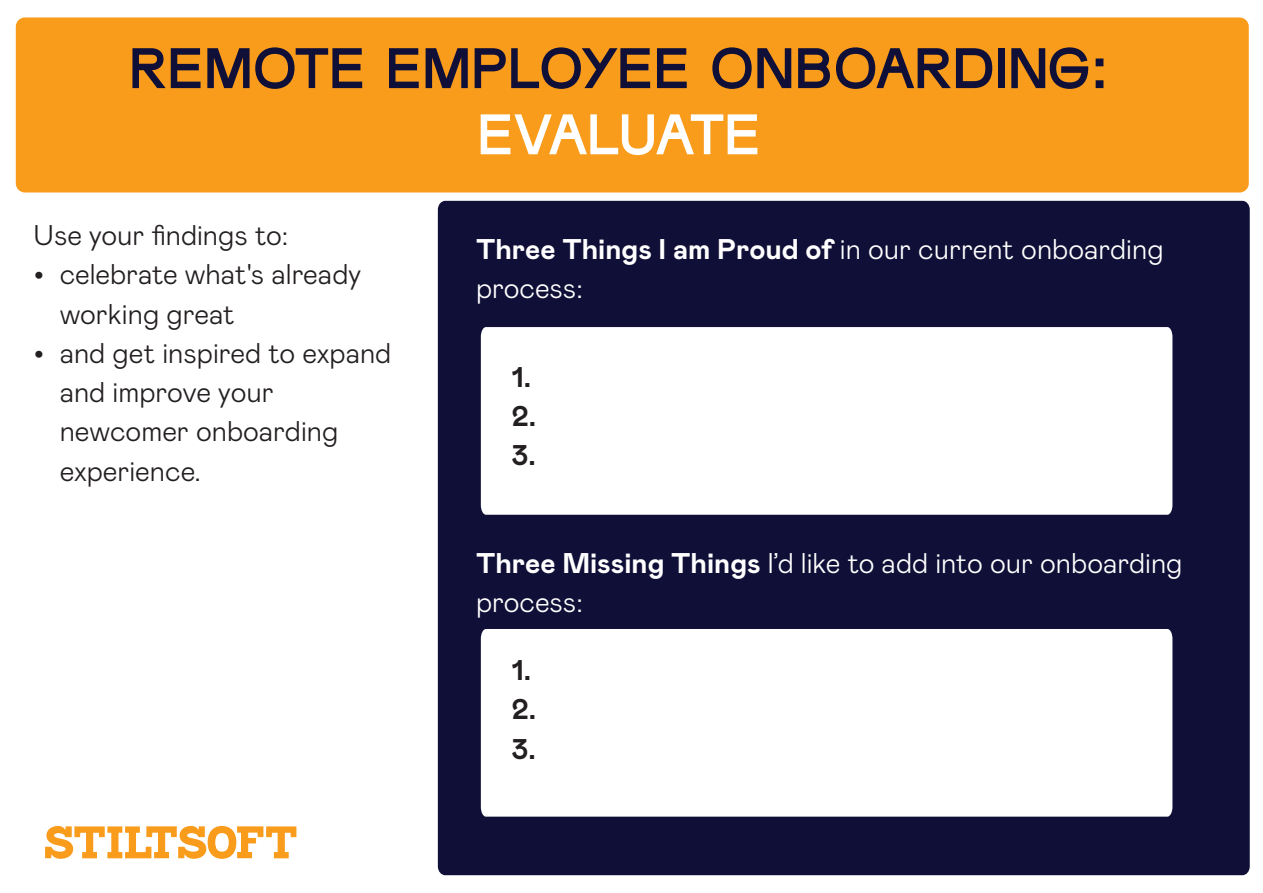
<style>
.page{position:relative;width:1263px;height:893px;background:#fff}
.page>*{position:absolute;margin:0;border:0;box-sizing:border-box;transform-origin:0 0}
.t1{font:700 57px/66.2px "Form";color:#0f0f37;text-align:center}
.t2{font:300 28.5px/39.3px "Mabry Pro";color:#231f20}
.t3{font:300 28.5px/39.3px "Mabry Pro";color:#fff}
.t4{font:700 28.5px/39.3px "Mabry Pro";color:#231f20}
.s1{font-family:"Arial"}
.s2{color:#fff}
.s3{font-weight:700}
</style>
<div class="page">
<div style="left:16px;top:17px;width:1233px;height:175px;background:#f99c1c;border-radius:9px"></div>
<div style="left:438px;top:201px;width:812px;height:674px;background:#0f0f37"></div>
<svg style="left:481px;top:327px;width:691px;height:188px"></svg>
<svg style="left:45px;top:826px;width:251px;height:33px"></svg>
<svg style="left:481px;top:629px;width:691px;height:188px"></svg>
<h1 class="t1" style="left:129px;top:36px;width:981px">REMOTE EMPLOYEE ONBOARDING<span class="s1">:<br></span><span class="s2">EVALUATE</span></h1>
<p class="t2" style="left:60px;top:217px;width:333px;text-indent:-26px">Use your findings to: celebrate what's already working great<br>and get inspired to expand and improve your newcomer onboarding experience.</p>
<p class="t3" style="left:476px;top:231px;width:689px"><span class="s3">Three Things I am Proud of</span> in our current onboarding process:</p>
<p class="t4" style="left:512px;top:359px;width:21px">1.</p>
<p class="t4" style="left:512px;top:398px;width:26px">2.</p>
<p class="t4" style="left:512px;top:437px;width:25px">3.</p>
<p class="t3" style="left:476px;top:545px;width:708px"><span class="s3">Three Missing Things</span> I’d like to add into our onboarding process:</p>
<p class="t4" style="left:512px;top:652px;width:26px">1.<br>2.<br>3.</p>
</div>
